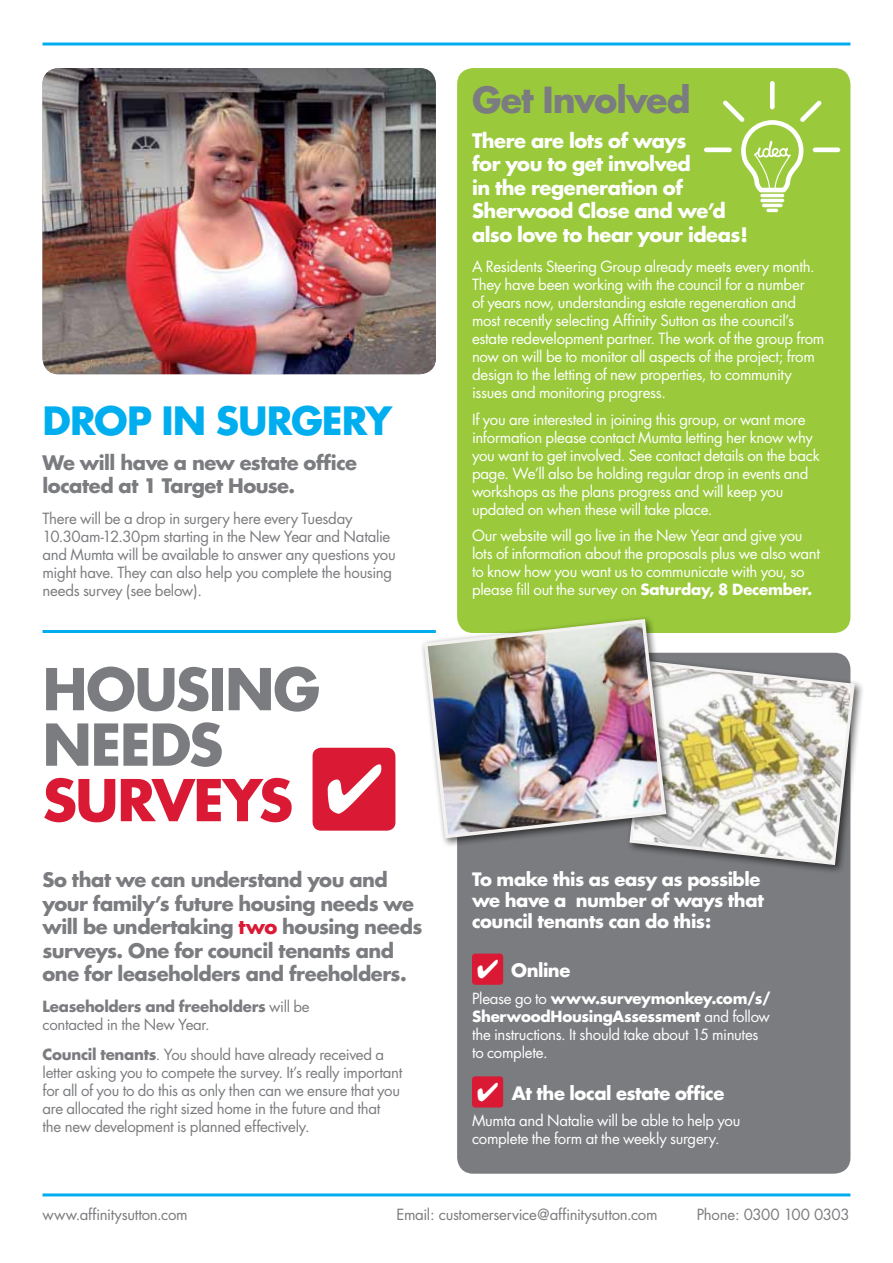
<style>
.page{position:relative;width:893px;height:1263px;background:#fff}
.page>*{position:absolute;margin:0;border:0;box-sizing:border-box;transform-origin:0 0}
.t1{font:700 56.1px/55.5px "Futura";letter-spacing:-.03em;color:#7b7c7f}
.t2{font:700 37.95px "Futura";letter-spacing:-.025em;color:#00aeef}
.t3{font:700 34.95px "Futura";letter-spacing:-.025em;color:#7b7c7f}
.Intro{font:700 19.5px/23.4px "Futura";letter-spacing:-.025em;color:#7b7c7f}
.Intro-2{font:700 19.5px/23.4px "Futura";letter-spacing:-.025em;color:#fff}
.Body_Copy{font:700 18px/21px "Futura";letter-spacing:-.025em;color:#fff}
.Body_Copy-2{font:15px/18px "Futura";letter-spacing:-.02em;color:#fff}
.Body_Copy-3{font:15px/18px "Futura";letter-spacing:-.02em;color:#7b7c7f}
.Intro-3{font:15px/18px "Futura";letter-spacing:-.015em;color:#7b7c7f}
.s1{color:#da1a35}
.s2{font-weight:700}
</style>
<div class="page">
<div style="left:457px;top:653px;width:393px;height:521px;background:#7b7c7f;border-radius:16px"></div>
<div style="left:457px;top:68px;width:393px;height:565px;background:#9aca3c;border-radius:16px"></div>
<hr style="left:43px;top:1193px;width:807px;height:3px;background:#00aeef">
<hr style="left:43px;top:43px;width:807px;height:3px;background:#00aeef">
<hr style="left:43px;top:630px;width:393px;height:3px;background:#00aeef">
<div style="left:313px;top:748px;width:82px;height:83px;background:#da1a35;border-radius:9px"></div>
<div style="left:472px;top:953px;width:31px;height:32px;background:#da1a35;border-radius:3px"></div>
<div style="left:472px;top:1076px;width:31px;height:31px;background:#da1a35;border-radius:3px"></div>
<div style="left:626px;top:657px;width:238px;height:217px;background:#000;opacity:.6"></div>
<img style="left:628px;top:659px;width:228px;height:208px">
<div style="left:420px;top:615px;width:256px;height:233px;background:#000;opacity:.6"></div>
<img style="left:422px;top:617px;width:246px;height:223px">
<img style="left:43px;top:68px;width:393px;height:306px">
<svg style="left:704px;top:81px;width:136px;height:131px"></svg>
<p class="t2" style="left:43px;top:395px;width:351px">DROP IN SURGERY</p>
<p class="Intro" style="left:43px;top:450px;width:316px">We will have a new estate office located at 1 Target House.</p>
<p class="Body_Copy-3" style="left:43px;top:509px;width:355px">There will be a drop in surgery here every Tuesday 10.30am-12.30pm starting in the New Year and Natalie and Mumta will be available to answer any questions you might have. They can also help you complete the housing needs survey (see below).</p>
<p class="t1" style="left:43px;top:661px;width:279px">HOUSING<br>NEEDS<br><span class="s1">SURVEYS</span></p>
<p class="Intro" style="left:43px;top:868px;width:381px">So that we can understand you and your family’s future housing needs we will be undertaking <span class="s1">two</span> housing needs surveys. One for council tenants and one for leaseholders and freeholders.</p>
<p class="Intro-3" style="left:43px;top:997px;width:269px"><span class="s2">Leaseholders and freeholders</span> will be contacted in the New Year.</p>
<p class="Body_Copy-3" style="left:43px;top:1046px;width:361px"><span class="s2">Council tenants</span>. You should have already received a letter asking you to compete the survey. It’s really important for all of you to do this as only then can we ensure that you are allocated the right sized home in the future and that the new development is planned effectively.</p>
<p class="t3" style="left:472px;top:77px;width:220px">Get Involved</p>
<p class="Intro-2" style="left:472px;top:129px;width:278px">There are lots of ways<br>for you to get involved<br>in the regeneration of<br>Sherwood Close and we’d also love to hear your ideas!</p>
<p class="Body_Copy-2" style="left:472px;top:258px;width:354px">A Residents Steering Group already meets every month.<br>They have been working with the council for a number<br>of years now, understanding estate regeneration and most recently selecting Affinity Sutton as the council’s estate redevelopment partner. The work of the group from now on will be to monitor all aspects of the project; from design to the letting of new properties, to community issues and monitoring progress.</p>
<p class="Body_Copy-2" style="left:472px;top:410px;width:349px">If you are interested in joining this group, or want more information please contact Mumta letting her know why you want to get involved. See contact details on the back page. We’ll also be holding regular drop in events and workshops as the plans progress and will keep you updated on when these will take place.</p>
<p class="Body_Copy-2" style="left:472px;top:527px;width:349px">Our website will go live in the New Year and give you lots of information about the proposals plus we also want to know how you want us to communicate with you, so please fill out the survey on <span class="s2">Saturday, 8 December.</span></p>
<p class="Body_Copy" style="left:472px;top:869px;width:293px">To make this as easy as possible we have a number of ways that council tenants can do this:</p>
<p class="Body_Copy" style="left:511px;top:959px;width:61px">Online</p>
<p class="Body_Copy-2" style="left:472px;top:989px;width:300px">Please go to <span class="s2">www.surveymonkey.com/s/ SherwoodHousingAssessment</span> and follow the instructions. It should take about 15 minutes to complete.</p>
<p class="Body_Copy" style="left:512px;top:1082px;width:214px">At the local estate office</p>
<p class="Body_Copy-2" style="left:472px;top:1112px;width:270px">Mumta and Natalie will be able to help you complete the form at the weekly surgery.</p>
<p class="Body_Copy-3" style="left:43px;top:1206px;width:147px">www.affinitysutton.com</p>
<p class="Body_Copy-3" style="left:397px;top:1206px;width:263px">Email: customerservice@affinitysutton.com</p>
<p class="Body_Copy-3" style="left:697px;top:1206px;width:154px">Phone: 0300 100 0303</p>
</div>
